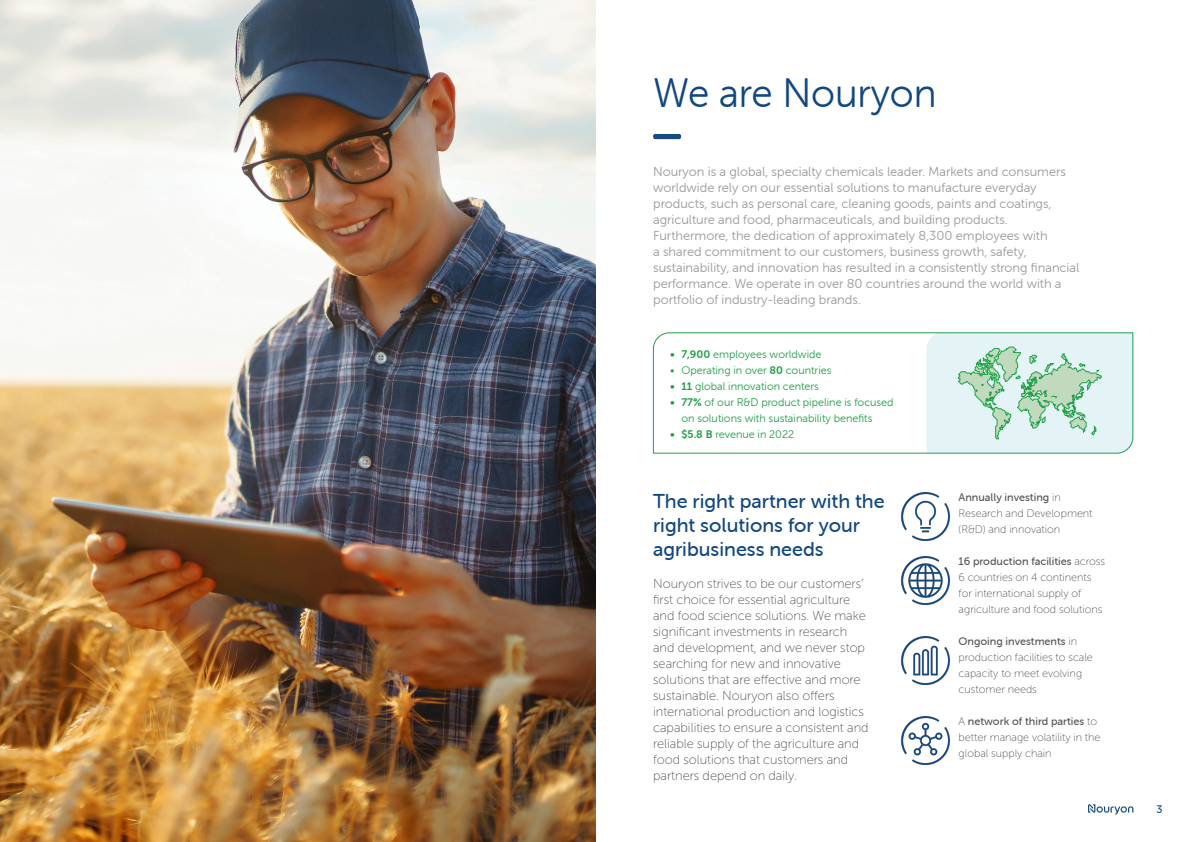
<style>
.page{position:relative;width:1191px;height:842px;background:#fff}
.page>*{position:absolute;margin:0;border:0;box-sizing:border-box;transform-origin:0 0}
._7_Copy_Page_Heading{font:41px "Museo Sans Rounded 300";color:#12487f;scale:.95 1}
._1_Body_Copy{font:20px/24px "Museo Sans Rounded 500";color:#12487f}
._3_Body_Copy_Intro{font:13px/16px "Museo Sans Rounded 300";color:#9a9a9a}
._1_Body_Copy-2{font:13px/16px "Museo Sans Rounded 100";color:#575756}
._1_Body_Copy-3{font:11px/16px "Museo Sans Rounded 100";color:#575756}
.t1{font:11px/16px "Museo Sans Rounded 300";color:#21a148}
.t2{font:11px "Museo Sans Rounded 500";color:#12487f}
.s1{font-family:"Museo Sans Rounded 700"}
.s2{font-family:"Museo Sans Rounded 500"}
</style>
<div class="page">
<svg style="left:1088px;top:804px;width:45px;height:11px"></svg>
<div style="left:653px;top:134px;width:28px;height:5px;background:#174b81;border-radius:2px"></div>
<svg style="left:653px;top:332px;width:480px;height:122px"></svg>
<svg style="left:926px;top:333px;width:207px;height:120px;background:#d0e9e0"></svg>
<img style="left:0;top:0;width:595px;height:842px">
<img style="left:901px;top:493px;width:48px;height:48px">
<img style="left:901px;top:717px;width:48px;height:48px">
<img style="left:901px;top:637px;width:48px;height:48px">
<img style="left:901px;top:557px;width:48px;height:48px">
<p class="_7_Copy_Page_Heading" style="left:653px;top:71px;width:300px">We are Nouryon</p>
<p class="_3_Body_Copy_Intro" style="left:653px;top:164px;width:427px">Nouryon is a global, specialty chemicals leader. Markets and consumers worldwide rely on our essential solutions to manufacture everyday products, such as personal care, cleaning goods, paints and coatings, agriculture and food, pharmaceuticals, and building products.<br>Furthermore, the dedication of approximately 8,300 employees with<br>a shared commitment to our customers, business growth, safety, sustainability, and innovation has resulted in a consistently strong financial performance. We operate in over 80 countries around the world with a portfolio of industry-leading brands.</p>
<p class="t1" style="left:670px;top:346px;width:153px"><span class="s1">• 7,900</span> employees worldwide</p>
<p class="t1" style="left:670px;top:362px;width:163px">• Operating in over <span class="s1">80</span> countries</p>
<p class="t1" style="left:670px;top:378px;width:150px"><span class="s1">• 11</span> global innovation centers</p>
<p class="t1" style="left:681px;top:394px;width:214px;text-indent:-11px"><span class="s1">• 77%</span> of our R&amp;D product pipeline is focused on solutions with sustainability benefits</p>
<p class="t1" style="left:670px;top:426px;width:126px"><span class="s1">• $5.8 B</span> revenue in 2022</p>
<p class="_1_Body_Copy" style="left:653px;top:489px;width:233px">The right partner with the right solutions for your agribusiness needs</p>
<p class="_1_Body_Copy-2" style="left:653px;top:575px;width:217px">Nouryon strives to be our customers’ first choice for essential agriculture and food science solutions. We make significant investments in research and development, and we never stop searching for new and innovative solutions that are effective and more sustainable. Nouryon also offers international production and logistics capabilities to ensure a consistent and reliable supply of the agriculture and food solutions that customers and partners depend on daily.</p>
<p class="_1_Body_Copy-3" style="left:958px;top:489px;width:135px"><span class="s2">Annually investing</span> in<br>Research and Development (R&amp;D) and innovation</p>
<p class="_1_Body_Copy-3" style="left:958px;top:553px;width:148px"><span class="s2">16 production facilities</span> across<br>6 countries on 4 continents for international supply of agriculture and food solutions</p>
<p class="_1_Body_Copy-3" style="left:958px;top:633px;width:136px"><span class="s2">Ongoing investments</span> in production facilities to scale capacity to meet evolving customer needs</p>
<p class="_1_Body_Copy-3" style="left:958px;top:713px;width:143px">A <span class="s2">network of third parties</span> to better manage volatility in the global supply chain</p>
<p class="t2" style="left:1156px;top:803px;width:8px">3</p>
</div>
